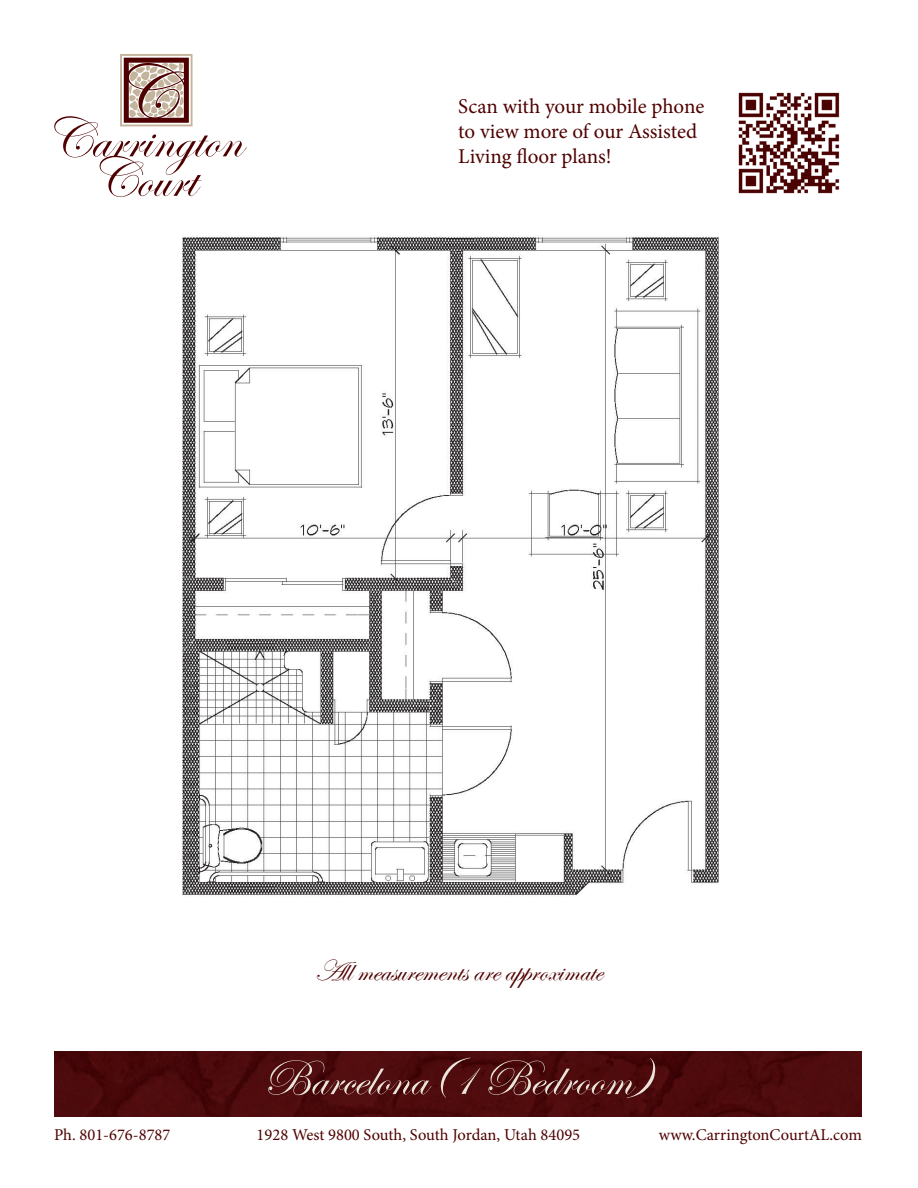
<style>
.page{position:relative;width:918px;height:1188px;background:#fff}
.page>*{position:absolute;margin:0;border:0;box-sizing:border-box;transform-origin:0 0}
.t1{font:51px "Edwardian Script ITC";color:#e9e5db}
.t2{font:30px "Edwardian Script ITC";color:#500000}
.t3{font:21px/25.2px "Minion Pro";letter-spacing:-.005em;color:#4f0000}
.t4{font:16.5px "Minion Pro";color:#4f0000}
</style>
<div class="page">
<img style="left:182px;top:236px;width:537px;height:661px">
<img style="left:55px;top:1051px;width:807px;height:66px">
<img style="left:738px;top:92px;width:102px;height:102px">
<svg style="left:54px;top:54px;width:193px;height:143px"></svg>
<p class="t3" style="left:458px;top:94px;width:248px">Scan with your mobile phone to view more of our Assisted<br>Living floor plans!</p>
<p class="t2" style="left:314px;top:954px;width:289px">All measurements are approximate</p>
<p class="t1" style="left:262px;top:1050px;width:393px">Barcelona(1 Bedroom)</p>
<p class="t4" style="left:54px;top:1124px;width:118px">Ph. 801-676-8787</p>
<p class="t4" style="left:257px;top:1124px;width:325px">1928 West 9800 South, South Jordan, Utah 84095</p>
<p class="t4" style="left:659px;top:1124px;width:205px">www.CarringtonCourtAL.com</p>
</div>
